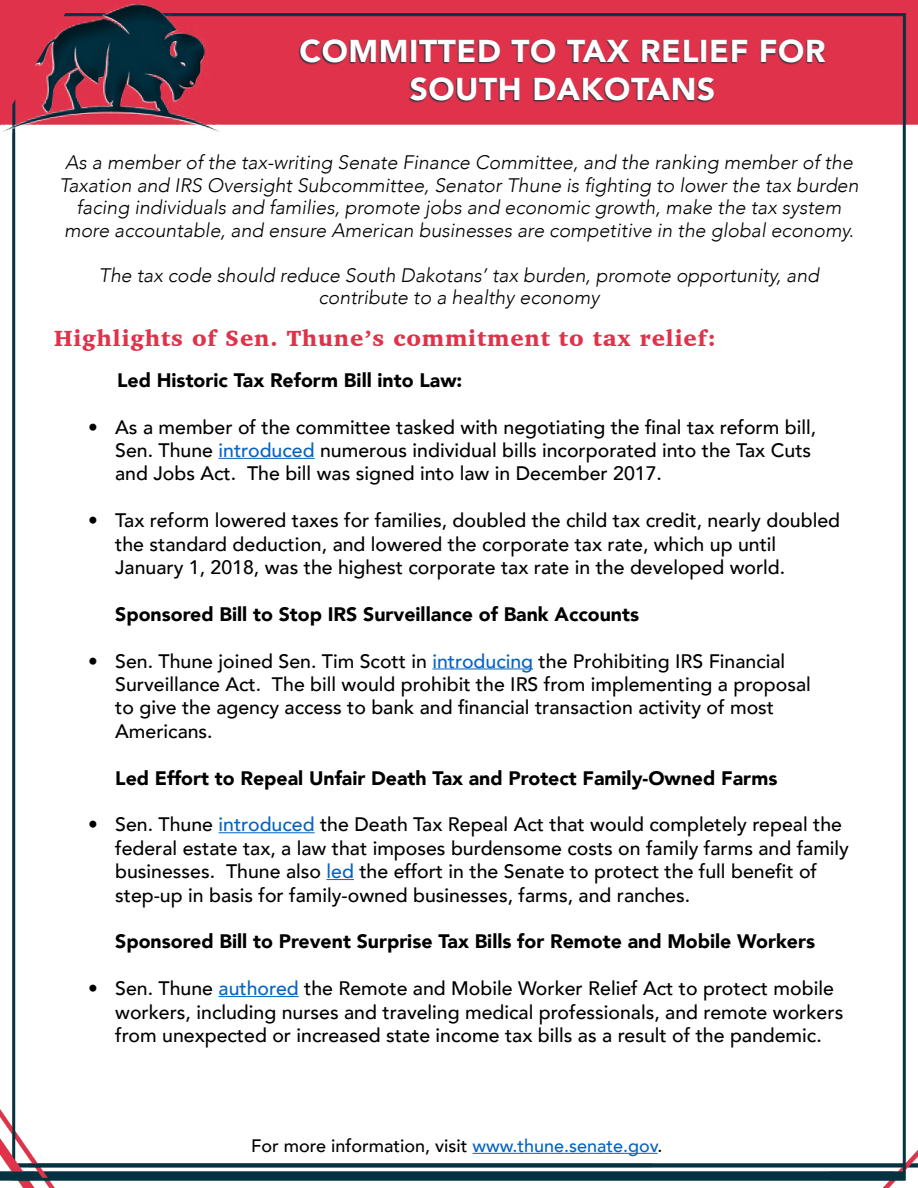
<style>
.page{position:relative;width:918px;height:1188px;background:#fff}
.page>*{position:absolute;margin:0;border:0;box-sizing:border-box;transform-origin:0 0}
.t1{font:900 31.5px/37.8px "Avenir";letter-spacing:.02em;color:#fff;text-align:center}
.t2{font:900 22.5px "Charter";letter-spacing:.04em;color:#e0324a}
.t3{font:500 19.5px/23.4px "Avenir";color:#000}
.t4{font:italic 300 19.5px/22.5px "Avenir";color:#000;text-align:center}
.t5{font:900 19.5px "Avenir";color:#000}
.t6{font:500 18px "Avenir";color:#000}
.s1{color:#0563c1}
</style>
<div class="page">
<img style="left:0;top:0;width:918px;height:1188px">
<hr style="left:219px;top:458px;width:96px;height:1px;background:#0563c1">
<hr style="left:432px;top:668px;width:101px;height:1px;background:#0563c1">
<hr style="left:219px;top:832px;width:96px;height:1px;background:#0563c1">
<svg style="left:326px;top:879px;width:28px;height:1px"></svg>
<hr style="left:219px;top:996px;width:80px;height:1px;background:#0563c1">
<svg style="left:0;top:0;width:73px;height:126px;background:#bb364c"></svg>
<div style="left:263px;top:32px;width:568px;height:72px;background:#e0324a"></div>
<div style="left:298px;top:39px;width:528px;height:63px;background:#003241;opacity:.83"></div>
<hr style="left:473px;top:1153px;width:185px;height:1px;background:#0563c1">
<h1 class="t1" style="left:299px;top:31px;width:528px">COMMITTED TO TAX RELIEF FOR<br>SOUTH DAKOTANS</h1>
<p class="t4" style="left:59px;top:151px;width:801px">As a member of the tax-writing Senate Finance Committee, and the ranking member of the Taxation and IRS Oversight Subcommittee, Senator Thune is fighting to lower the tax burden facing individuals and families, promote jobs and economic growth, make the tax system more accountable, and ensure American businesses are competitive in the global economy.</p>
<p class="t4" style="left:99px;top:264px;width:722px">The tax code should reduce South Dakotans’ tax burden, promote opportunity, and contribute to a healthy economy</p>
<p class="t2" style="left:54px;top:324px;width:664px">Highlights of Sen. Thune’s commitment to tax relief:</p>
<p class="t5" style="left:117px;top:363px;width:347px">Led Historic Tax Reform Bill into Law:</p>
<p class="t3" style="left:115px;top:414px;width:703px;text-indent:-27px">• As a member of the committee tasked with negotiating the final tax reform bill,<br>Sen. Thune <span class="s1">introduced</span> numerous individual bills incorporated into the Tax Cuts and Jobs Act. The bill was signed into law in December 2017.</p>
<p class="t3" style="left:115px;top:508px;width:726px;text-indent:-27px">• Tax reform lowered taxes for families, doubled the child tax credit, nearly doubled the standard deduction, and lowered the corporate tax rate, which up until<br>January 1, 2018, was the highest corporate tax rate in the developed world.</p>
<p class="t5" style="left:115px;top:597px;width:525px">Sponsored Bill to Stop IRS Surveillance of Bank Accounts</p>
<p class="t3" style="left:115px;top:648px;width:697px;text-indent:-27px">• Sen. Thune joined Sen. Tim Scott in <span class="s1">introducing</span> the Prohibiting IRS Financial Surveillance Act. The bill would prohibit the IRS from implementing a proposal to give the agency access to bank and financial transaction activity of most Americans.</p>
<p class="t5" style="left:115px;top:761px;width:664px">Led Effort to Repeal Unfair Death Tax and Protect Family-Owned Farms</p>
<p class="t3" style="left:115px;top:812px;width:735px;text-indent:-27px">• Sen. Thune <span class="s1">introduced</span> the Death Tax Repeal Act that would completely repeal the federal estate tax, a law that imposes burdensome costs on family farms and family businesses. Thune also <span class="s1">led</span> the effort in the Senate to protect the full benefit of step-up in basis for family-owned businesses, farms, and ranches.</p>
<p class="t5" style="left:115px;top:925px;width:701px">Sponsored Bill to Prevent Surprise Tax Bills for Remote and Mobile Workers</p>
<p class="t3" style="left:115px;top:976px;width:730px;text-indent:-27px">• Sen. Thune <span class="s1">authored</span> the Remote and Mobile Worker Relief Act to protect mobile workers, including nurses and traveling medical professionals, and remote workers from unexpected or increased state income tax bills as a result of the pandemic.</p>
<p class="t6" style="left:251px;top:1130px;width:413px">For more information, visit <span class="s1">www.thune.senate.gov</span>.</p>
</div>
